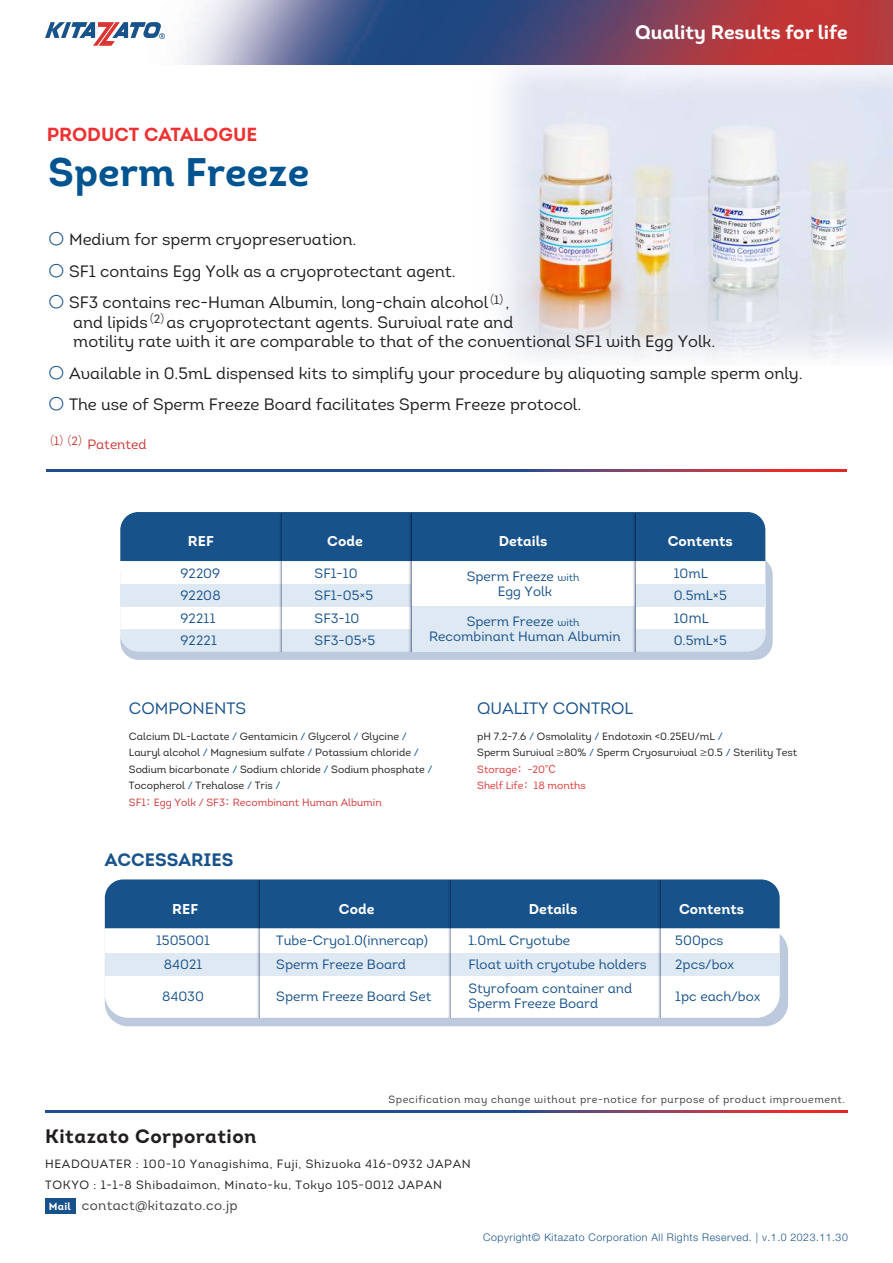
<style>
.page{position:relative;width:893px;height:1263px;background:#fff}
.page>*{position:absolute;margin:0;border:0;box-sizing:border-box;transform-origin:0 0}
.t1{font:39.9px "Intro Bold Alt";color:#015490}
.t2{font:19.5px "Intro Bold Alt";color:#fff}
.t3{font:19.5px "Intro Bold Alt";letter-spacing:.025em;color:#231f20}
.t4{font:18.9px "Intro Bold Alt";color:#ee3132}
.t5{font:18px "Intro Bold Alt";color:#18528b}
.t6{font:16.5px/31.5px "Intro Book Alt";color:#1d1e1d}
.t7{font:16.5px "Intro";color:#18528b}
.t8{font:14.25px "Intro Bold Alt";color:#fff}
.t9{font:13.5px/22.5px "Intro Book Alt";color:#18528b}
.t10{font:13.5px "Intro Book Alt";letter-spacing:.025em;color:#3e3e3f}
.t11{font:13.5px "Intro Book Alt";color:#cc3634}
.t12{font:12px/21px "Intro Book Alt";letter-spacing:.05em;color:#231f20}
.t13{font:10.5px/16.5px "Intro Book Alt";color:#1d1e1d}
.t14{font:10.5px "Intro Book Alt";letter-spacing:.05em;color:#3e3e3f}
.t15{font:300 10.5px "Helvetica Neue";letter-spacing:.05em;color:#18528b}
.s1{font-family:"Yu Gothic";font-weight:500;color:#18528b}
.s2{font-family:"Koz Go Pr 6 N"}
.s3{font-size:10.5px}
.s4{color:#015490}
.s5{color:#cc3634}
.s6{font-family:"Yu Gothic";font-weight:500;color:#cc3634}
.s7{font-family:"Yu Gothic";font-weight:500}
.s8{color:#db3534}
.s9{font-family:"Yu Gothic";font-weight:500;color:#db3534}
.s10{font-family:"Intro Bold Alt";font-size:10.5px;color:#fff}
</style>
<div class="page">
<div style="left:45px;top:1198px;width:30px;height:15px;background:#18528b"></div>
<svg style="left:45px;top:1110px;width:803px;height:2px;background:#544678"></svg>
<div style="left:105px;top:879px;width:675px;height:49px;background:#18528b"></div>
<div style="left:110px;top:934px;width:678px;height:92px;background:#bdc9dc"></div>
<svg style="left:105px;top:928px;width:675px;height:90px"></svg>
<div style="left:105px;top:953px;width:675px;height:22px;background:#dfe9f3"></div>
<svg style="left:255px;top:881px;width:4px;height:137px"></svg>
<svg style="left:446px;top:881px;width:4px;height:137px"></svg>
<svg style="left:656px;top:881px;width:4px;height:137px"></svg>
<div style="left:120px;top:557px;width:653px;height:103px;background:#bdc9dc;border-radius:18px"></div>
<div style="left:120px;top:512px;width:645px;height:49px;background:#18528b"></div>
<div style="left:120px;top:561px;width:645px;height:68px;background:#fff"></div>
<div style="left:635px;top:629px;width:130px;height:22px;background:#dfe9f3"></div>
<div style="left:120px;top:629px;width:287px;height:22px;background:#dfe9f3"></div>
<div style="left:635px;top:584px;width:130px;height:22px;background:#dfe9f3"></div>
<div style="left:411px;top:606px;width:224px;height:45px;background:#dfe9f3"></div>
<div style="left:120px;top:584px;width:291px;height:22px;background:#dfe9f3"></div>
<svg style="left:277px;top:513px;width:5px;height:138px"></svg>
<svg style="left:407px;top:513px;width:4px;height:138px"></svg>
<svg style="left:631px;top:513px;width:4px;height:138px"></svg>
<img style="left:503px;top:65px;width:390px;height:293px">
<svg style="left:47px;top:470px;width:799px;height:2px;background:#544678"></svg>
<img style="left:181px;top:0;width:712px;height:65px">
<svg style="left:45px;top:22px;width:120px;height:24px"></svg>
<p class="t4" style="left:47px;top:123px;width:212px">PRODUCT CATALOGUE</p>
<h1 class="t1" style="left:48px;top:146px;width:263px">Sperm Freeze</h1>
<p class="t2" style="left:635px;top:20px;width:214px">Quality Results for life</p>
<p class="t6" style="left:48px;top:224px;width:464px"><span class="s1">〇</span> Medium for sperm cryopreservation.<br><span class="s1">〇</span> SF1 contains Egg Yolk as a cryoprotectant agent.<br><span class="s1">〇</span> SF3 contains rec-Human Albumin, long-chain alcohol<sup>（</sup><sup>1</sup><sup>）</sup>,</p>
<p class="t6" style="left:73px;top:312px;width:644px;line-height:19.5px">and lipids<sup>（</sup><sup>2</sup><sup>）</sup>as cryoprotectant agents. Survival rate and<br>motility rate with it are comparable to that of the conventional SF1 with Egg Yolk.</p>
<p class="t6" style="left:48px;top:357px;width:756px"><span class="s1">〇</span> Available in 0.5mL dispensed kits to simplify your procedure by aliquoting sample sperm only.<span class="s1">〇</span> The use of Sperm Freeze Board facilitates Sperm Freeze protocol.</p>
<p class="t11" style="left:43px;top:436px;width:106px"><sup>（</sup><sup>1</sup><sup>）（</sup><sup>2</sup><sup>）</sup>Patented</p>
<p class="t8" style="left:188px;top:532px;width:28px">REF</p>
<p class="t8" style="left:327px;top:532px;width:37px">Code</p>
<p class="t9" style="left:315px;top:562px;width:62px">SF1-10<br>SF1-05×5<br>SF3-10<br>SF3-05×5</p>
<p class="t9" style="left:674px;top:562px;width:55px">10mL<br>0.5mL×5<br>10<span class="s2">ｍ</span>L<br>0.5mL×5</p>
<p class="t8" style="left:499px;top:532px;width:50px">Details</p>
<p class="t8" style="left:668px;top:532px;width:67px">Contents</p>
<p class="t9" style="left:467px;top:569px;width:114px;line-height:15px;text-align:center">Sperm Freeze <span class="s3">with<br></span>Egg Yolk</p>
<p class="t9" style="left:429px;top:614px;width:193px;line-height:15px;text-align:center">Sperm Freeze <span class="s3">with<br></span>Recombinant Human Albumin</p>
<p class="t9" style="left:180px;top:562px;width:42px">92209<br>92208<br>92211<br>92221</p>
<p class="t7" style="left:129px;top:698px;width:119px">COMPONENTS</p>
<p class="t13" style="left:129px;top:728px;width:305px">Calcium DL-Lactate <span class="s4">/</span> Gentamicin <span class="s4">/</span> Glycerol <span class="s4">/</span> Glycine <span class="s4">/ </span>Lauryl alcohol <span class="s4">/</span> Magnesium sulfate <span class="s4">/</span> Potassium chloride <span class="s4">/ </span>Sodium bicarbonate <span class="s4">/</span> Sodium chloride <span class="s4">/</span> Sodium phosphate <span class="s4">/ </span>Tocopherol <span class="s4">/</span> Trehalose <span class="s4">/</span> Tris <span class="s4">/<br></span><span class="s5">SF1</span><span class="s6">：</span><span class="s5">Egg Yolk / SF3</span><span class="s6">：</span><span class="s5">Recombinant Human Albumin</span></p>
<p class="t5" style="left:105px;top:848px;width:130px">ACCESSARIES</p>
<p class="t8" style="left:172px;top:899px;width:28px">REF</p>
<p class="t8" style="left:339px;top:899px;width:37px">Code</p>
<p class="t9" style="left:276px;top:928px;width:153px;line-height:24px">Tube-Cryo1.0(innercap)<br>Sperm Freeze Board</p>
<p class="t9" style="left:276px;top:985px;width:157px">Sperm Freeze Board Set</p>
<p class="t9" style="left:156px;top:928px;width:55px;line-height:24px;text-align:center">1505001<br>84021</p>
<p class="t9" style="left:162px;top:984px;width:43px">84030</p>
<p class="t7" style="left:477px;top:698px;width:157px">QUALITY CONTROL</p>
<p class="t13" style="left:477px;top:728px;width:322px">pH 7.2-7.6 <span class="s4">/</span> Osmolality <span class="s4">/</span> Endotoxin &lt;0.25EU/mL <span class="s4">/<br></span>Sperm Survival <span class="s7">≥</span>80% <span class="s4">/</span> Sperm Cryosurvival <span class="s7">≥</span>0.5 <span class="s4">/</span> Sterility Test <span class="s8">Storage</span><span class="s6">：</span> <span class="s8">-20</span><span class="s9">℃<br></span><span class="s8">Shelf Life</span><span class="s6">：</span> <span class="s8">18 months</span></p>
<p class="t8" style="left:529px;top:899px;width:50px">Details</p>
<p class="t8" style="left:679px;top:899px;width:67px">Contents</p>
<p class="t9" style="left:468px;top:928px;width:180px;line-height:24px">1.0mL Cryotube<br>Float with cryotube holders<br>Styrofoam container and</p>
<p class="t9" style="left:468px;top:992px;width:131px">Sperm Freeze Board</p>
<p class="t9" style="left:675px;top:928px;width:60px;line-height:24px">500pcs<br>2pcs/box</p>
<p class="t9" style="left:675px;top:984px;width:87px">1pc each/box</p>
<p class="t14" style="left:389px;top:1093px;width:458px">Specification may change without pre-notice for purpose of product improvement.</p>
<p class="t3" style="left:45px;top:1124px;width:213px">Kitazato Corporation</p>
<p class="t12" style="left:45px;top:1153px;width:427px">HEADQUATER : 100-10 Yanagishima, Fuji, Shizuoka 416-0932 JAPAN<br>TOKYO : 1-1-8 Shibadaimon, Minato-ku, Tokyo 105-0012 JAPAN</p>
<p class="t10" style="left:49px;top:1197px;width:190px"><span class="s10">Mail</span> contact@kitazato.co.jp</p>
<p class="t15" style="left:483px;top:1229px;width:366px">Copyright© Kitazato Corporation All Rights Reserved. | v.1.0 2023.11.30</p>
</div>
